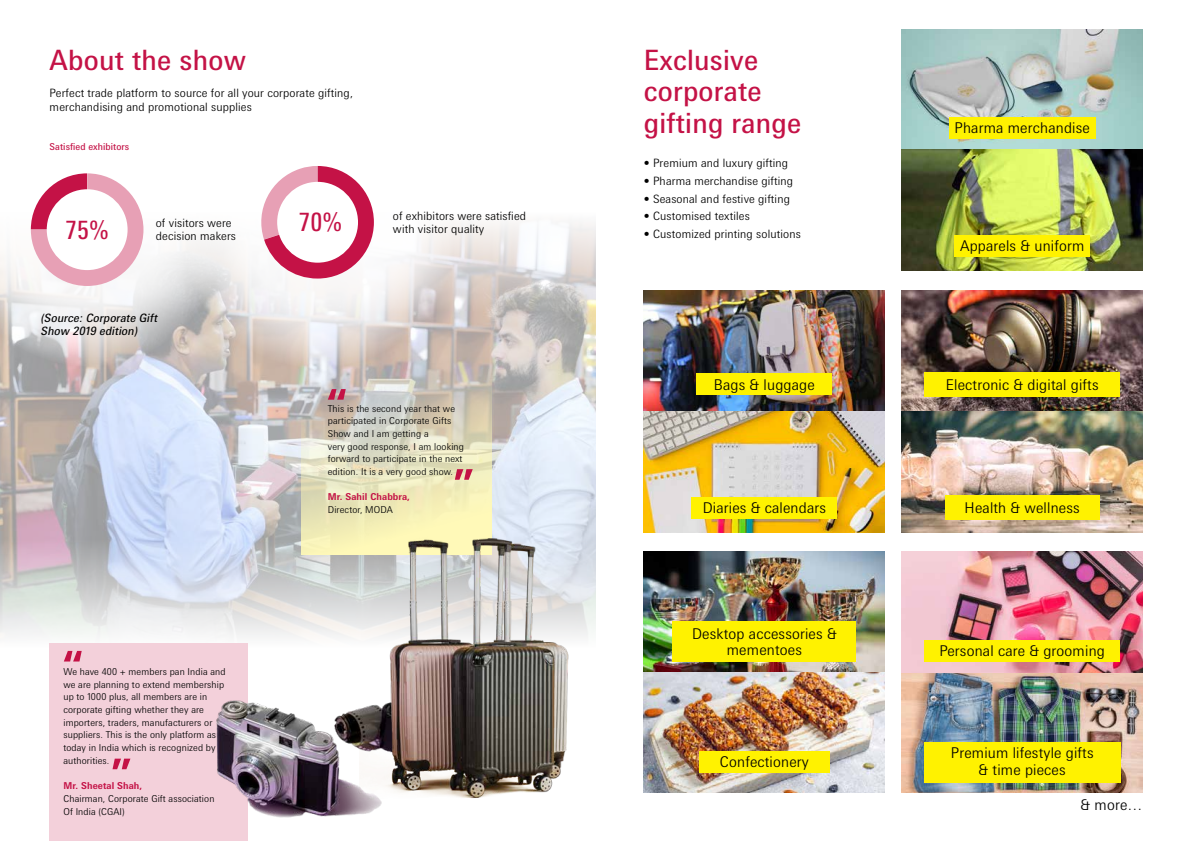
<style>
.page{position:relative;width:1191px;height:842px;background:#fff}
.page>*{position:absolute;margin:0;border:0;box-sizing:border-box;transform-origin:0 0}
.t1{font:28px/31.8px "Messe Univers";letter-spacing:.01em;color:#c41246}
.t2{font:condensed 25.6px "Messe Univers";color:#c41246}
.t3{font:300 14.8px/16.4px "Messe Univers";letter-spacing:.01em;color:#000;text-align:center}
.t4{font:300 11.5px/12.7px "Messe Univers";letter-spacing:.01em;color:#000}
.t5{font:italic 11.5px/13.8px "Messe Univers";color:#000}
.t6{font:300 9.5px/12.7px "Messe Univers";letter-spacing:.01em;color:#000}
.t7{font:700 9.5px "Messe Univers";letter-spacing:.01em;color:#c41246}
.t8{font:9.5px "Messe Univers";letter-spacing:.01em;color:#c41246}
</style>
<div class="page">
<img style="left:0;top:222px;width:595px;height:282px">
<svg style="left:0;top:222px;width:225px;height:145px"></svg>
<svg style="left:180px;top:92px;width:276px;height:277px"></svg>
<svg style="left:0;top:504px;width:595px;height:231px"></svg>
<div style="left:50px;top:643px;width:198px;height:198px;background:#f3d0da"></div>
<svg style="left:64px;top:651px;width:18px;height:10px"></svg>
<svg style="left:31px;top:173px;width:112px;height:113px"></svg>
<div style="left:47px;top:189px;width:81px;height:81px;background:#fff;border-radius:50%"></div>
<svg style="left:254px;top:166px;width:120px;height:113px"></svg>
<div style="left:277px;top:182px;width:81px;height:81px;background:#fff;border-radius:50%"></div>
<svg style="left:112px;top:759px;width:18px;height:10px"></svg>
<img style="left:216px;top:697px;width:166px;height:121px">
<img style="left:644px;top:551px;width:241px;height:242px">
<img style="left:901px;top:29px;width:241px;height:242px">
<img style="left:901px;top:551px;width:241px;height:242px">
<img style="left:644px;top:291px;width:241px;height:241px">
<img style="left:901px;top:291px;width:241px;height:241px">
<svg style="left:301px;top:363px;width:191px;height:191px;background:#ddd8bd"></svg>
<svg style="left:455px;top:469px;width:18px;height:11px"></svg>
<svg style="left:328px;top:389px;width:18px;height:11px"></svg>
<img style="left:359px;top:520px;width:237px;height:282px">
<div style="left:673px;top:621px;width:183px;height:40px;background:#fff200"></div>
<div style="left:954px;top:235px;width:136px;height:22px;background:#fff200"></div>
<div style="left:924px;top:742px;width:196px;height:40px;background:#fff200"></div>
<div style="left:924px;top:640px;width:196px;height:21px;background:#fff200"></div>
<div style="left:696px;top:373px;width:136px;height:22px;background:#fff200"></div>
<div style="left:691px;top:497px;width:146px;height:22px;background:#fff200"></div>
<div style="left:699px;top:751px;width:130px;height:22px;background:#fff200"></div>
<div style="left:924px;top:373px;width:196px;height:24px;background:#fff200"></div>
<div style="left:944px;top:495px;width:155px;height:25px;background:#fff200"></div>
<div style="left:948px;top:117px;width:147px;height:22px;background:#fff200"></div>
<h1 class="t1" style="left:50px;top:44px;width:198px">About the show</h1>
<p class="t4" style="left:50px;top:86px;width:305px;line-height:13.8px">Perfect trade platform to source for all your corporate gifting, merchandising and promotional supplies</p>
<p class="t8" style="left:50px;top:140px;width:81px">Satisfied exhibitors</p>
<h2 class="t2" style="left:65px;top:214px;width:45px">75%</h2>
<p class="t4" style="left:156px;top:217px;width:82px">of visitors were decision makers</p>
<h2 class="t2" style="left:298px;top:206px;width:45px">70%</h2>
<p class="t4" style="left:393px;top:209px;width:135px">of exhibitors were satisfied with visitor quality</p>
<p class="t5" style="left:41px;top:310px;width:120px">(Source: Corporate Gift<br>Show 2019 edition)</p>
<p class="t6" style="left:63px;top:665px;width:166px">We have 400 + members pan India and we are planning to extend membership up to 1000 plus, all members are in corporate gifting whether they are importers, traders, manufacturers or suppliers. This is the only platform as of today in India which is recognized by all authorities.</p>
<p class="t7" style="left:63px;top:780px;width:80px">Mr. Sheetal Shah,</p>
<p class="t6" style="left:63px;top:792px;width:153px">Chairman, Corporate Gift association<br>Of India (CGAI)</p>
<p class="t6" style="left:328px;top:402px;width:138px">This is the second year that we participated in Corporate Gifts<br>Show and I am getting a<br>very good response, I am looking forward to participate in the next edition. It is a very good show.</p>
<p class="t7" style="left:328px;top:491px;width:84px">Mr. Sahil Chabbra,</p>
<p class="t6" style="left:328px;top:503px;width:67px">Director, MODA</p>
<h1 class="t1" style="left:644px;top:43px;width:159px">Exclusive corporate gifting range</h1>
<p class="t4" style="left:644px;top:156px;width:146px">• Premium and luxury gifting</p>
<p class="t4" style="left:644px;top:174px;width:151px">• Pharma merchandise gifting</p>
<p class="t4" style="left:644px;top:192px;width:148px">• Seasonal and festive gifting</p>
<p class="t4" style="left:644px;top:210px;width:107px">• Customised textiles</p>
<p class="t4" style="left:644px;top:228px;width:159px">• Customized printing solutions</p>
<h3 class="t3" style="left:714px;top:376px;width:103px">Bags &amp; luggage</h3>
<h3 class="t3" style="left:702px;top:499px;width:125px">Diaries &amp; calendars</h3>
<h3 class="t3" style="left:692px;top:625px;width:146px">Desktop accessories &amp; mementoes</h3>
<h3 class="t3" style="left:720px;top:754px;width:91px">Confectionery</h3>
<h3 class="t3" style="left:954px;top:120px;width:137px">Pharma merchandise</h3>
<h3 class="t3" style="left:960px;top:237px;width:126px">Apparels &amp; uniform</h3>
<h3 class="t3" style="left:945px;top:376px;width:154px">Electronic &amp; digital gifts</h3>
<h3 class="t3" style="left:964px;top:499px;width:117px">Health &amp; wellness</h3>
<h3 class="t3" style="left:939px;top:642px;width:167px">Personal care &amp; grooming</h3>
<h3 class="t3" style="left:950px;top:745px;width:144px">Premium lifestyle gifts &amp; time pieces</h3>
<h3 class="t3" style="left:1080px;top:796px;width:64px">&amp; more…</h3>
</div>
